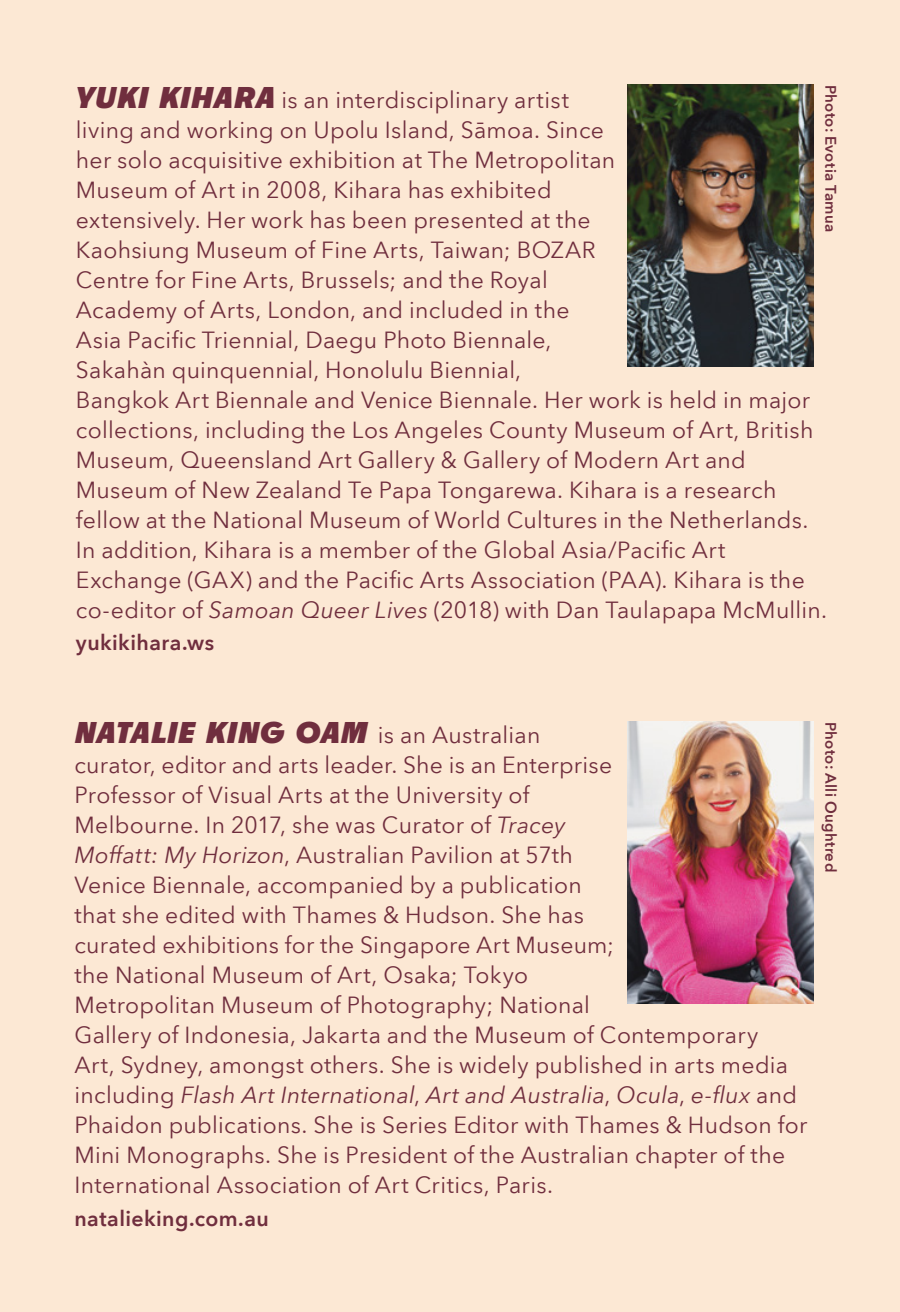
<style>
.page{position:relative;width:900px;height:1312px;background:#fff}
.page>*{position:absolute;margin:0;border:0;box-sizing:border-box;transform-origin:0 0}
.t1{font:italic 700 30px "Churchward Legible Ex";letter-spacing:.005em;color:#702e3e}
.t2{font:23px/30px "Avenir Next World";letter-spacing:.015em;color:#702e3e}
.t3{font:600 21.25px "Avenir Next World";letter-spacing:.02em;color:#702e3e}
.t4{font:600 15px "Avenir Next World";letter-spacing:.025em;color:#702e3e}
.s1{font-family:"Churchward Legible Ex";font-weight:700;font-style:italic;font-size:30px}
.s2{font-style:italic}
.s3{font-family:"Avenir Next World";font-weight:400;font-style:normal;font-size:23px}
</style>
<div class="page">
<div style="left:0;top:0;width:900px;height:1311px;background:#fce8d4"></div>
<img style="left:627px;top:85px;width:186px;height:281px">
<img style="left:627px;top:721px;width:186px;height:281px">
<p class="t4" style="left:839px;top:85px;width:149px;rotate:90deg">Photo: Evotia Tamua</p>
<p class="t2" style="left:76px;top:85px;width:753px"><span class="s1">YUKI KIHARA</span> is an interdisciplinary artist<br>living and working on Upolu Island, Sāmoa. Since<br>her solo acquisitive exhibition at The Metropolitan<br>Museum of Art in 2008, Kihara has exhibited<br>extensively. Her work has been presented at the<br>Kaohsiung Museum of Fine Arts, Taiwan; BOZAR<br>Centre for Fine Arts, Brussels; and the Royal<br>Academy of Arts, London, and included in the<br>Asia Pacific Triennial, Daegu Photo Biennale,<br>Sakahàn quinquennial, Honolulu Biennial,<br>Bangkok Art Biennale and Venice Biennale. Her work is held in major collections, including the Los Angeles County Museum of Art, British Museum, Queensland Art Gallery &amp; Gallery of Modern Art and Museum of New Zealand Te Papa Tongarewa. Kihara is a research fellow at the National Museum of World Cultures in the Netherlands.<br>In addition, Kihara is a member of the Global Asia/Pacific Art Exchange (GAX) and the Pacific Arts Association (PAA). Kihara is the co-editor of <span class="s2">Samoan Queer Lives</span> (2018) with Dan Taulapapa McMullin.</p>
<p class="t3" style="left:76px;top:630px;width:140px">yukikihara.ws</p>
<h1 class="t1" style="left:74px;top:712px;width:467px">NATALIE KING OAM <span class="s3">is an Australian</span></h1>
<p class="t2" style="left:74px;top:750px;width:734px">curator, editor and arts leader. She is an Enterprise<br>Professor of Visual Arts at the University of<br>Melbourne. In 2017, she was Curator of <span class="s2">Tracey<br>Moffatt: My Horizon</span>, Australian Pavilion at 57th<br>Venice Biennale, accompanied by a publication<br>that she edited with Thames &amp; Hudson. She has<br>curated exhibitions for the Singapore Art Museum;<br>the National Museum of Art, Osaka; Tokyo<br>Metropolitan Museum of Photography; National<br>Gallery of Indonesia, Jakarta and the Museum of Contemporary<br>Art, Sydney, amongst others. She is widely published in arts media including <span class="s2">Flash Art International</span>, <span class="s2">Art and Australia</span>, <span class="s2">Ocula</span>, <span class="s2">e-flux</span> and Phaidon publications. She is Series Editor with Thames &amp; Hudson for Mini Monographs. She is President of the Australian chapter of the International Association of Art Critics, Paris.</p>
<p class="t3" style="left:74px;top:1205px;width:196px">natalieking.com.au</p>
<p class="t4" style="left:839px;top:721px;width:152px;rotate:90deg">Photo: Alli Oughtred</p>
</div>
